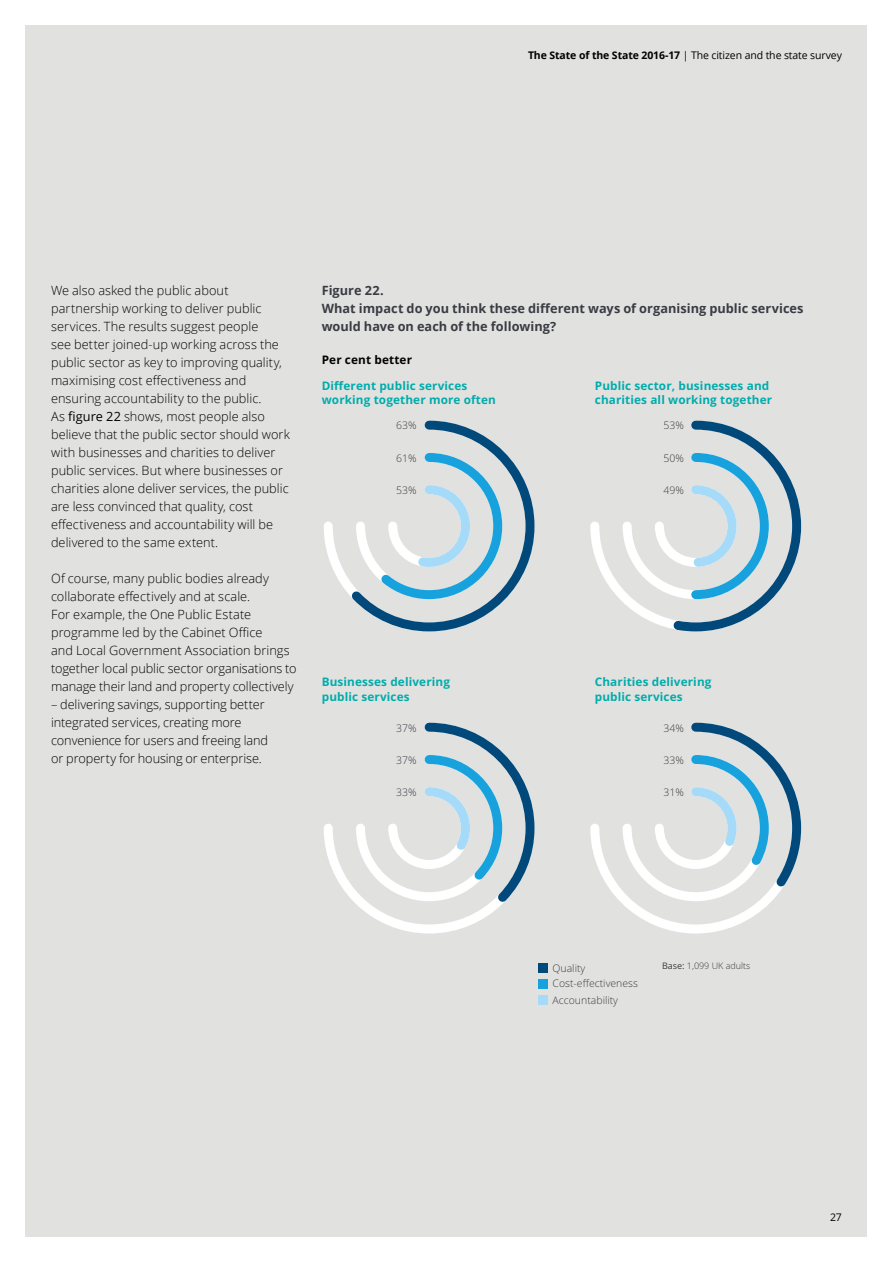
<style>
.page{position:relative;width:893px;height:1263px;background:#fff}
.page>*{position:absolute;margin:0;border:0;box-sizing:border-box;transform-origin:0 0}
.t1{font:300 12.75px/18px "Open Sans";color:#000}
.t2{font:700 12.75px/18px "Open Sans";letter-spacing:.005em;color:#3b3c43}
.t3{font:700 11.7px/14.7px "Open Sans";letter-spacing:.01em;color:#00acab}
.t4{font:700 11.7px "Open Sans";letter-spacing:.01em;color:#010202}
.t5{font:300 10.5px/15.9px "Open Sans";color:#3a3c43}
.t6{font:10.5px "Open Sans";letter-spacing:-.01em;color:#000}
.t7{font:300 9px "Open Sans";color:#3c3c3b}
.s1{font-weight:700}
.s2{font-weight:400}
</style>
<div class="page">
<div style="left:26px;top:26px;width:841px;height:1211px;background:#e1e2e0"></div>
<svg style="left:324px;top:521px;width:454px;height:413px"></svg>
<svg style="left:344px;top:420px;width:195px;height:216px"></svg>
<svg style="left:668px;top:420px;width:134px;height:216px"></svg>
<svg style="left:420px;top:718px;width:119px;height:192px"></svg>
<svg style="left:687px;top:718px;width:115px;height:176px"></svg>
<div style="left:538px;top:963px;width:10px;height:9px;background:#00497a"></div>
<div style="left:538px;top:979px;width:10px;height:9px;background:#17a2dd"></div>
<div style="left:538px;top:995px;width:10px;height:10px;background:#a5daf8"></div>
<p class="t6" style="left:528px;top:48px;width:315px"><span class="s1">The State of the State 2016-17</span> | The citizen and the state survey</p>
<p class="t1" style="left:51px;top:281px;width:240px">We also asked the public about partnership working to deliver public services. The results suggest people<br>see better joined-up working across the public sector as key to improving quality, maximising cost effectiveness and ensuring accountability to the public.<br>As <span class="s2">figure 22</span> shows, most people also believe that the public sector should work with businesses and charities to deliver public services. But where businesses or charities alone deliver services, the public are less convinced that quality, cost effectiveness and accountability will be delivered to the same extent.</p>
<p class="t1" style="left:51px;top:569px;width:247px">Of course, many public bodies already collaborate effectively and at scale.<br>For example, the One Public Estate programme led by the Cabinet Office<br>and Local Government Association brings together local public sector organisations to manage their land and property collectively</p>
<p class="t1" style="left:51px;top:695px;width:219px">– delivering savings, supporting better integrated services, creating more convenience for users and freeing land or property for housing or enterprise.</p>
<p class="t2" style="left:322px;top:281px;width:483px">Figure 22.<br>What impact do you think these different ways of organising public services would have on each of the following?</p>
<p class="t4" style="left:322px;top:352px;width:92px">Per cent better</p>
<p class="t3" style="left:322px;top:378px;width:176px">Different public services working together more often</p>
<p class="t3" style="left:595px;top:378px;width:179px">Public sector, businesses and charities all working together</p>
<p class="t5" style="left:396px;top:417px;width:22px">63%</p>
<p class="t5" style="left:396px;top:450px;width:22px">61%</p>
<p class="t5" style="left:396px;top:482px;width:22px">53%</p>
<p class="t5" style="left:664px;top:417px;width:22px">53%</p>
<p class="t5" style="left:664px;top:450px;width:22px">50%</p>
<p class="t5" style="left:664px;top:482px;width:22px">49%</p>
<p class="t3" style="left:322px;top:674px;width:130px">Businesses delivering public services</p>
<p class="t3" style="left:595px;top:674px;width:118px">Charities delivering public services</p>
<p class="t5" style="left:396px;top:720px;width:22px">37%</p>
<p class="t5" style="left:396px;top:752px;width:22px">37%</p>
<p class="t5" style="left:396px;top:784px;width:22px">33%</p>
<p class="t5" style="left:664px;top:720px;width:22px">34%</p>
<p class="t5" style="left:664px;top:752px;width:22px">33%</p>
<p class="t5" style="left:664px;top:784px;width:22px">31%</p>
<p class="t5" style="left:552px;top:959px;width:87px">Quality<br>Cost-effectiveness<br>Accountability</p>
<p class="t7" style="left:662px;top:959px;width:90px"><span class="s2">Base:</span> 1,099 UK adults</p>
<p class="t6" style="left:830px;top:1210px;width:13px">27</p>
</div>
